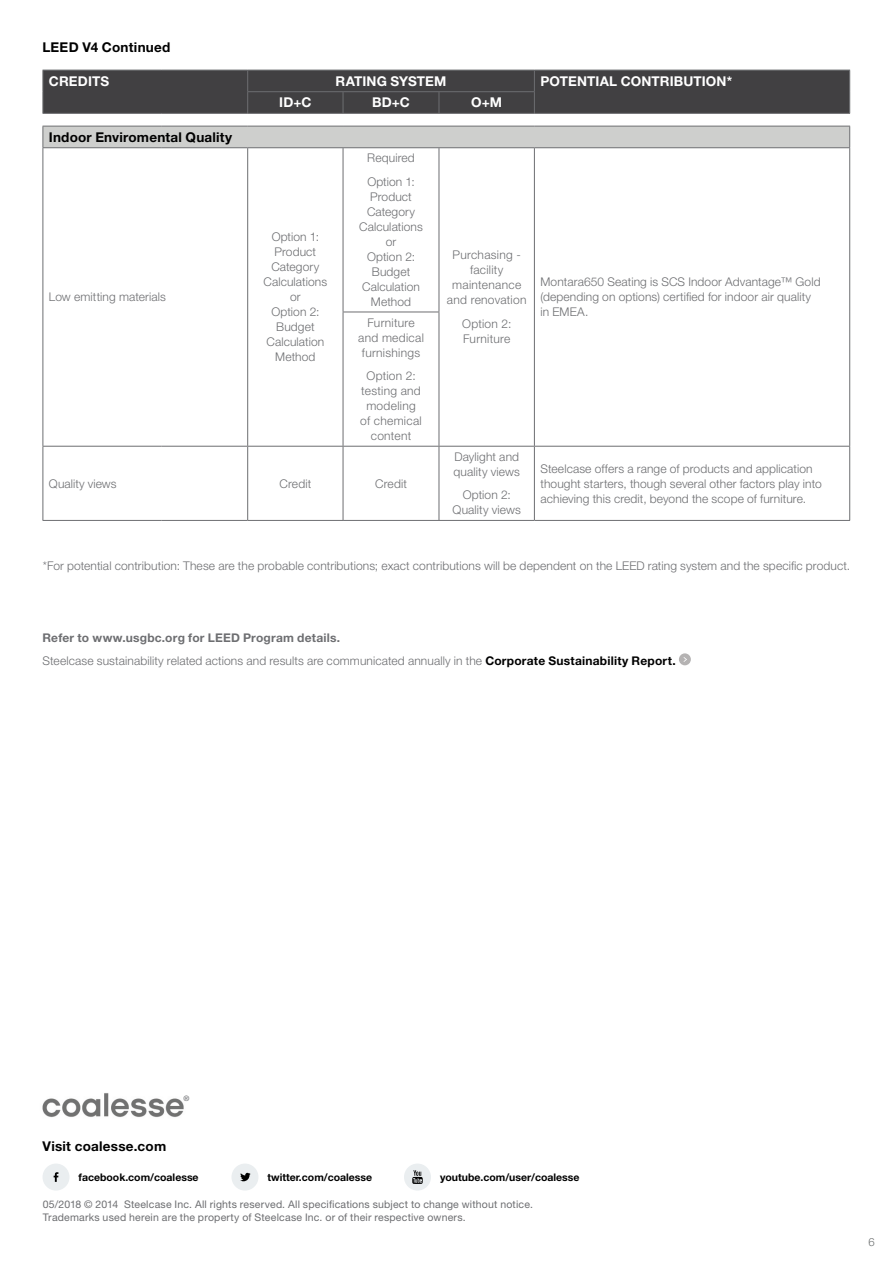
<style>
.page{position:relative;width:893px;height:1263px;background:#fff}
.page>*{position:absolute;margin:0;border:0;box-sizing:border-box;transform-origin:0 0}
.t1{font:700 13.5px "Helvetica Neue LT Pro";letter-spacing:.015em;color:#000}
.t2{font:700 13.5px "Helvetica Neue LT Pro";letter-spacing:.01em;color:#fff}
.t3{font:300 12px/15px "Helvetica Neue LT Pro";letter-spacing:.01em;color:#6d6e71}
.t4{font:300 11.25px "Helvetica Neue LT Pro";color:#6e7171}
.t5{font:10.5px/13.5px "Helvetica Neue LT Pro";letter-spacing:.02em;color:#6d6e71}
.t6{font:700 10.5px "Helvetica Neue LT Pro";color:#000}
.t7{font:500 7.5px "Helvetica Neue LT Pro";color:#6d6e71}
.s1{font-weight:700}
.s2{font-weight:700;color:#000}
</style>
<div class="page">
<div style="left:43px;top:1163px;width:27px;height:27px;background:#eaeef0;border-radius:50%"></div>
<svg style="left:54px;top:1172px;width:4px;height:10px"></svg>
<div style="left:231px;top:1163px;width:27px;height:27px;background:#eaeef0;border-radius:50%"></div>
<svg style="left:240px;top:1173px;width:11px;height:8px"></svg>
<div style="left:404px;top:1163px;width:27px;height:27px;background:#eaeef0;border-radius:50%"></div>
<svg style="left:412px;top:1170px;width:11px;height:14px"></svg>
<div style="left:679px;top:653px;width:12px;height:12px;background:#b5b3b3;border-radius:50%"></div>
<hr style="left:43px;top:148px;width:1px;height:164px;background:#6d6e71">
<hr style="left:43px;top:312px;width:1px;height:134px;background:#6d6e71">
<hr style="left:43px;top:446px;width:118px;height:1px;background:#6d6e71">
<hr style="left:161px;top:446px;width:87px;height:1px;background:#6d6e71">
<hr style="left:43px;top:447px;width:1px;height:73px;background:#6d6e71">
<hr style="left:43px;top:520px;width:118px;height:1px;background:#6d6e71">
<hr style="left:161px;top:520px;width:87px;height:1px;background:#6d6e71">
<hr style="left:248px;top:446px;width:95px;height:1px;background:#6d6e71">
<hr style="left:343px;top:446px;width:96px;height:1px;background:#6d6e71">
<hr style="left:439px;top:446px;width:95px;height:1px;background:#6d6e71">
<hr style="left:247px;top:447px;width:1px;height:73px;background:#6d6e71">
<hr style="left:343px;top:447px;width:1px;height:73px;background:#6d6e71">
<hr style="left:439px;top:447px;width:1px;height:73px;background:#6d6e71">
<hr style="left:534px;top:447px;width:1px;height:73px;background:#6d6e71">
<hr style="left:534px;top:446px;width:316px;height:1px;background:#6d6e71">
<hr style="left:849px;top:447px;width:1px;height:73px;background:#6d6e71">
<hr style="left:248px;top:520px;width:95px;height:1px;background:#6d6e71">
<hr style="left:343px;top:520px;width:96px;height:1px;background:#6d6e71">
<hr style="left:439px;top:520px;width:95px;height:1px;background:#6d6e71">
<hr style="left:534px;top:520px;width:316px;height:1px;background:#6d6e71">
<div style="left:43px;top:126px;width:807px;height:22px;background:#cecfcd"></div>
<hr style="left:248px;top:147px;width:95px;height:1px;background:#6d6e71">
<hr style="left:247px;top:148px;width:1px;height:164px;background:#6d6e71">
<hr style="left:343px;top:147px;width:96px;height:1px;background:#6d6e71">
<hr style="left:343px;top:148px;width:1px;height:164px;background:#6d6e71">
<hr style="left:439px;top:147px;width:95px;height:1px;background:#6d6e71">
<hr style="left:439px;top:148px;width:1px;height:164px;background:#6d6e71">
<hr style="left:534px;top:147px;width:316px;height:1px;background:#6d6e71">
<hr style="left:534px;top:148px;width:1px;height:164px;background:#6d6e71">
<hr style="left:849px;top:148px;width:1px;height:164px;background:#6d6e71">
<hr style="left:247px;top:312px;width:1px;height:134px;background:#6d6e71">
<hr style="left:343px;top:312px;width:96px;height:1px;background:#6d6e71">
<hr style="left:343px;top:312px;width:1px;height:134px;background:#6d6e71">
<hr style="left:439px;top:312px;width:1px;height:134px;background:#6d6e71">
<hr style="left:534px;top:312px;width:1px;height:134px;background:#6d6e71">
<hr style="left:849px;top:312px;width:1px;height:134px;background:#6d6e71">
<div style="left:43px;top:70px;width:807px;height:43px;background:#414042"></div>
<hr style="left:43px;top:113px;width:118px;height:1px;background:#6d6e71">
<hr style="left:161px;top:113px;width:87px;height:1px;background:#6d6e71">
<hr style="left:248px;top:113px;width:95px;height:1px;background:#6d6e71">
<hr style="left:343px;top:113px;width:96px;height:1px;background:#6d6e71">
<hr style="left:439px;top:113px;width:95px;height:1px;background:#6d6e71">
<hr style="left:534px;top:113px;width:316px;height:1px;background:#6d6e71">
<img style="left:42px;top:1093px;width:142px;height:24px">
<p class="t1" style="left:43px;top:39px;width:129px">LEED V4 Continued</p>
<p class="t2" style="left:49px;top:72px;width:62px">CREDITS</p>
<p class="t2" style="left:336px;top:72px;width:112px">RATING SYSTEM</p>
<p class="t2" style="left:540px;top:72px;width:193px">POTENTIAL CONTRIBUTION*</p>
<p class="t2" style="left:279px;top:94px;width:34px">ID+C</p>
<p class="t2" style="left:372px;top:94px;width:39px">BD+C</p>
<p class="t2" style="left:471px;top:94px;width:32px">O+M</p>
<p class="t1" style="left:49px;top:128px;width:185px">Indoor Enviromental Quality</p>
<p class="t3" style="left:49px;top:289px;width:119px">Low emitting materials</p>
<p class="t3" style="left:264px;top:229px;width:65px;text-align:center">Option 1:<br>Product<br>Category<br>Calculations or<br>Option 2:<br>Budget<br>Calculation<br>Method</p>
<p class="t3" style="left:367px;top:146px;width:49px;line-height:23.7px">Required<br>Option 1:</p>
<p class="t3" style="left:359px;top:189px;width:65px;text-align:center">Product<br>Category<br>Calculations or<br>Option 2:<br>Budget<br>Calculation<br>Method</p>
<p class="t3" style="left:358px;top:314px;width:67px;text-align:center">Furniture and medical furnishings</p>
<p class="t3" style="left:360px;top:368px;width:63px;text-align:center">Option 2: testing and modeling of chemical content</p>
<p class="t3" style="left:49px;top:476px;width:69px">Quality views</p>
<p class="t3" style="left:280px;top:476px;width:33px">Credit</p>
<p class="t3" style="left:375px;top:476px;width:33px">Credit</p>
<p class="t3" style="left:447px;top:247px;width:81px;text-align:center">Purchasing - facility maintenance and renovation</p>
<p class="t3" style="left:462px;top:316px;width:51px">Option 2:<br>Furniture</p>
<p class="t3" style="left:540px;top:274px;width:282px">Montara650 Seating is SCS Indoor Advantage™ Gold (depending on options) certified for indoor air quality in EMEA.</p>
<p class="t3" style="left:454px;top:449px;width:68px">Daylight and quality views</p>
<p class="t3" style="left:453px;top:487px;width:70px;text-align:center">Option 2:<br>Quality views</p>
<p class="t3" style="left:540px;top:461px;width:283px">Steelcase offers a range of products and application thought starters, though several other factors play into achieving this credit, beyond the scope of furniture.</p>
<p class="t3" style="left:43px;top:558px;width:809px">*For potential contribution: These are the probable contributions; exact contributions will be dependent on the LEED rating system and the specific product.</p>
<p class="t3" style="left:43px;top:626px;width:635px;line-height:23.4px"><span class="s1">Refer to www.usgbc.org for LEED Program details.<br></span>Steelcase sustainability related actions and results are communicated annually in the <span class="s2">Corporate Sustainability Report.</span></p>
<p class="t7" style="left:183px;top:1093px;width:7px">®</p>
<p class="t1" style="left:43px;top:1137px;width:125px">Visit coalesse.com</p>
<p class="t6" style="left:79px;top:1170px;width:122px">facebook.com/coalesse</p>
<p class="t6" style="left:267px;top:1170px;width:106px">twitter.com/coalesse</p>
<p class="t6" style="left:440px;top:1170px;width:141px">youtube.com/user/coalesse</p>
<p class="t5" style="left:43px;top:1197px;width:492px">05/2018 © 2014 Steelcase Inc. All rights reserved. All specifications subject to change without notice.<br>Trademarks used herein are the property of Steelcase Inc. or of their respective owners.</p>
<p class="t4" style="left:868px;top:1235px;width:8px">6</p>
</div>
